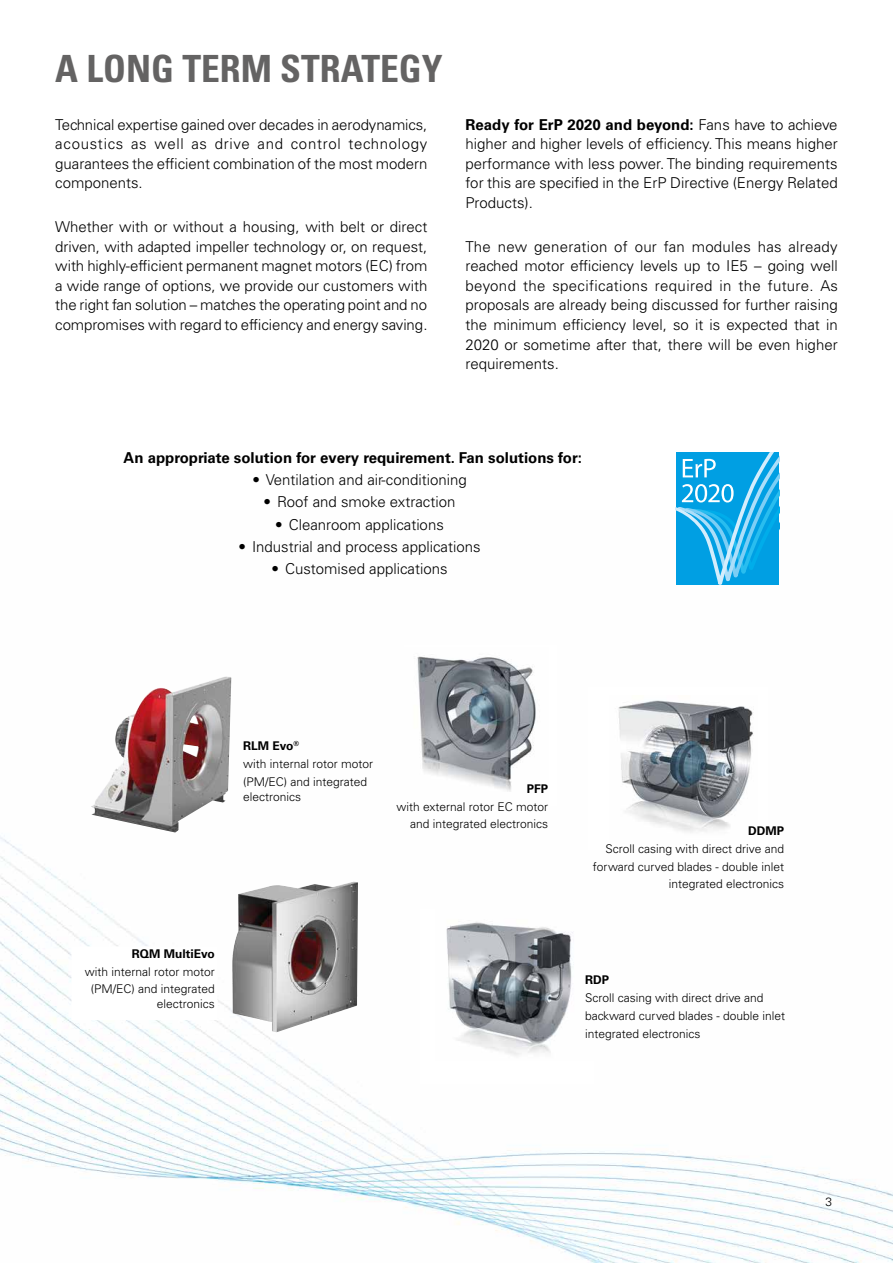
<style>
.page{position:relative;width:893px;height:1263px;background:#fff}
.page>*{position:absolute;margin:0;border:0;box-sizing:border-box;transform-origin:0 0}
.t1{font:700 condensed 37.5px "Univers LT Std";color:#646363}
.t2{font:300 15px/19.5px "Univers LT Std";color:#000;text-align:justify}
.t3{font:700 15px "Univers LT Std";color:#000}
.t4{font:300 12px/17.7px "Univers LT Std";color:#000}
.t5{font:700 12px "Univers LT Std";color:#000}
.s1{font-weight:700}
</style>
<div class="page">
<img style="left:0;top:510px;width:893px;height:753px">
<img style="left:420px;top:909px;width:174px;height:175px">
<img style="left:436px;top:909px;width:158px;height:152px">
<svg style="left:676px;top:452px;width:103px;height:133px;background:#28aee8"></svg>
<img style="left:238px;top:884px;width:78px;height:48px">
<img style="left:316px;top:881px;width:42px;height:138px">
<img style="left:232px;top:932px;width:84px;height:100px">
<div style="left:589px;top:687px;width:179px;height:162px;background:#fff"></div>
<img style="left:618px;top:700px;width:135px;height:133px">
<div style="left:404px;top:646px;width:152px;height:160px;background:#fff"></div>
<img style="left:417px;top:656px;width:119px;height:136px">
<img style="left:91px;top:676px;width:140px;height:156px">
<svg style="left:71px;top:946px;width:147px;height:74px"></svg>
<h1 class="t1" style="left:55px;top:46px;width:389px">A LONG TERM STRATEGY</h1>
<p class="t2" style="left:55px;top:114px;width:374px">Technical expertise gained over decades in aerodynamics, acoustics as well as drive and control technology guarantees the efficient combination of the most modern components.</p>
<p class="t2" style="left:55px;top:217px;width:374px">Whether with or without a housing, with belt or direct driven, with adapted impeller technology or, on request, with highly-efficient permanent magnet motors (EC) from a wide range of options, we provide our customers with the right fan solution – matches the operating point and no compromises with regard to efficiency and energy saving.</p>
<p class="t2" style="left:466px;top:114px;width:374px"><span class="s1">Ready for ErP 2020 and beyond:</span> Fans have to achieve higher and higher levels of efficiency. This means higher performance with less power. The binding requirements for this are specified in the ErP Directive (Energy Related Products).</p>
<p class="t2" style="left:466px;top:237px;width:374px">The new generation of our fan modules has already reached motor efficiency levels up to IE5 – going well beyond the specifications required in the future. As proposals are already being discussed for further raising the minimum efficiency level, so it is expected that in 2020 or sometime after that, there will be even higher requirements.</p>
<p class="t3" style="left:124px;top:449px;width:460px">An appropriate solution for every requirement. Fan solutions for:</p>
<p class="t2" style="left:252px;top:470px;width:216px">• Ventilation and air-conditioning</p>
<p class="t2" style="left:264px;top:492px;width:193px">• Roof and smoke extraction</p>
<p class="t2" style="left:275px;top:514px;width:170px">• Cleanroom applications</p>
<p class="t2" style="left:239px;top:537px;width:243px">• Industrial and process applications</p>
<p class="t2" style="left:272px;top:559px;width:178px">• Customised applications</p>
<p class="t4" style="left:243px;top:737px;width:132px"><span class="s1">RLM Evo</span><sup>®<br></sup>with internal rotor motor (PM/EC) and integrated</p>
<p class="t4" style="left:243px;top:787px;width:60px">electronics</p>
<p class="t5" style="left:527px;top:782px;width:23px">PFP</p>
<p class="t4" style="left:396px;top:798px;width:153px;text-align:right">with external rotor EC motor and integrated electronics</p>
<p class="t5" style="left:748px;top:824px;width:37px">DDMP</p>
<p class="t4" style="left:593px;top:840px;width:193px;text-align:right">Scroll casing with direct drive and forward curved blades - double inlet integrated electronics</p>
<p class="t5" style="left:132px;top:947px;width:85px">RQM MultiEvo</p>
<p class="t4" style="left:85px;top:963px;width:132px;text-align:center">with internal rotor motor (PM/EC) and integrated</p>
<p class="t4" style="left:157px;top:995px;width:60px">electronics</p>
<p class="t5" style="left:585px;top:973px;width:25px">RDP</p>
<p class="t4" style="left:585px;top:989px;width:202px">Scroll casing with direct drive and backward curved blades - double inlet integrated electronics</p>
<p class="t4" style="left:825px;top:1193px;width:8px">3</p>
</div>
